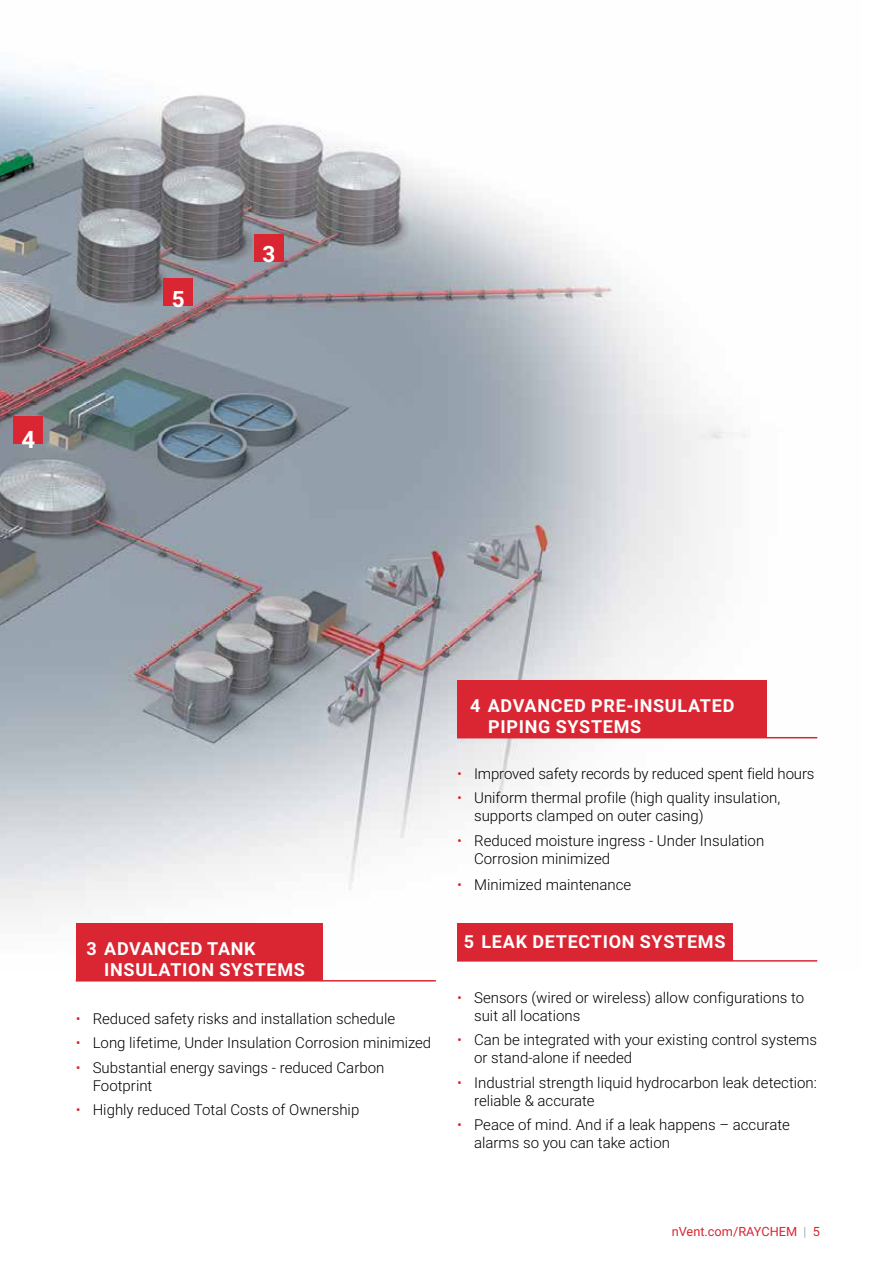
<style>
.page{position:relative;width:893px;height:1263px;background:#fff}
.page>*{position:absolute;margin:0;border:0;box-sizing:border-box;transform-origin:0 0}
.t1{font:700 24px "Roboto";color:#fff}
.t2{font:700 22.5px "Roboto";color:#fff}
.t3{font:700 18px/21px "Roboto";letter-spacing:.04em;color:#fff}
.t4{font:300 15px/18px "Roboto";color:#000}
.t5{font:12.75px "Roboto";color:#d92632}
.s1{color:#d92632}
.s2{font-weight:300;color:#878f98}
</style>
<div class="page">
<img style="left:0;top:73px;width:818px;height:898px">
<hr style="left:76px;top:980px;width:360px;height:1px;background:#d92632">
<div style="left:76px;top:923px;width:246px;height:58px;background:#d92632"></div>
<hr style="left:457px;top:737px;width:360px;height:1px;background:#d92632">
<div style="left:457px;top:680px;width:310px;height:58px;background:#d92632"></div>
<hr style="left:457px;top:960px;width:360px;height:1px;background:#d92632">
<div style="left:457px;top:923px;width:276px;height:38px;background:#d92632"></div>
<div style="left:254px;top:234px;width:30px;height:27px;background:#d92632"></div>
<div style="left:14px;top:417px;width:29px;height:27px;background:#d92632"></div>
<div style="left:164px;top:279px;width:29px;height:27px;background:#d92632"></div>
<h1 class="t1" style="left:22px;top:422px;width:15px">4</h1>
<h2 class="t2" style="left:172px;top:283px;width:14px">5</h2>
<h2 class="t2" style="left:262px;top:238px;width:14px">3</h2>
<p class="t3" style="left:104px;top:938px;width:202px;text-indent:-18px">3 ADVANCED TANK<br>INSULATION SYSTEMS</p>
<p class="t4" style="left:76px;top:1009px;width:321px"><span class="s1">•</span> Reduced safety risks and installation schedule</p>
<p class="t4" style="left:76px;top:1033px;width:357px"><span class="s1">•</span> Long lifetime, Under Insulation Corrosion minimized</p>
<p class="t4" style="left:93px;top:1058px;width:293px;text-indent:-17px"><span class="s1">•</span> Substantial energy savings - reduced Carbon<br>Footprint</p>
<p class="t4" style="left:76px;top:1100px;width:285px"><span class="s1">•</span> Highly reduced Total Costs of Ownership</p>
<p class="t3" style="left:488px;top:695px;width:248px;text-indent:-18px">4 ADVANCED PRE-INSULATED<br>PIPING SYSTEMS</p>
<p class="t4" style="left:457px;top:764px;width:359px"><span class="s1">•</span> Improved safety records by reduced spent field hours</p>
<p class="t4" style="left:474px;top:788px;width:308px;text-indent:-17px"><span class="s1">•</span> Uniform thermal profile (high quality insulation, supports clamped on outer casing)</p>
<p class="t4" style="left:474px;top:831px;width:292px;text-indent:-17px"><span class="s1">•</span> Reduced moisture ingress - Under Insulation<br>Corrosion minimized</p>
<p class="t4" style="left:457px;top:875px;width:176px"><span class="s1">•</span> Minimized maintenance</p>
<p class="t3" style="left:464px;top:930px;width:263px">5 LEAK DETECTION SYSTEMS</p>
<p class="t4" style="left:474px;top:988px;width:332px;text-indent:-17px"><span class="s1">•</span> Sensors (wired or wireless) allow configurations to suit all locations</p>
<p class="t4" style="left:474px;top:1030px;width:344px;text-indent:-17px"><span class="s1">•</span> Can be integrated with your existing control systems or stand-alone if needed</p>
<p class="t4" style="left:474px;top:1073px;width:344px;text-indent:-17px"><span class="s1">•</span> Industrial strength liquid hydrocarbon leak detection: reliable &amp; accurate</p>
<p class="t4" style="left:474px;top:1115px;width:317px;text-indent:-17px"><span class="s1">•</span> Peace of mind. And if a leak happens – accurate alarms so you can take action</p>
<p class="t5" style="left:672px;top:1222px;width:150px">nVent.com/RAYCHEM <span class="s2">|</span> 5</p>
</div>
